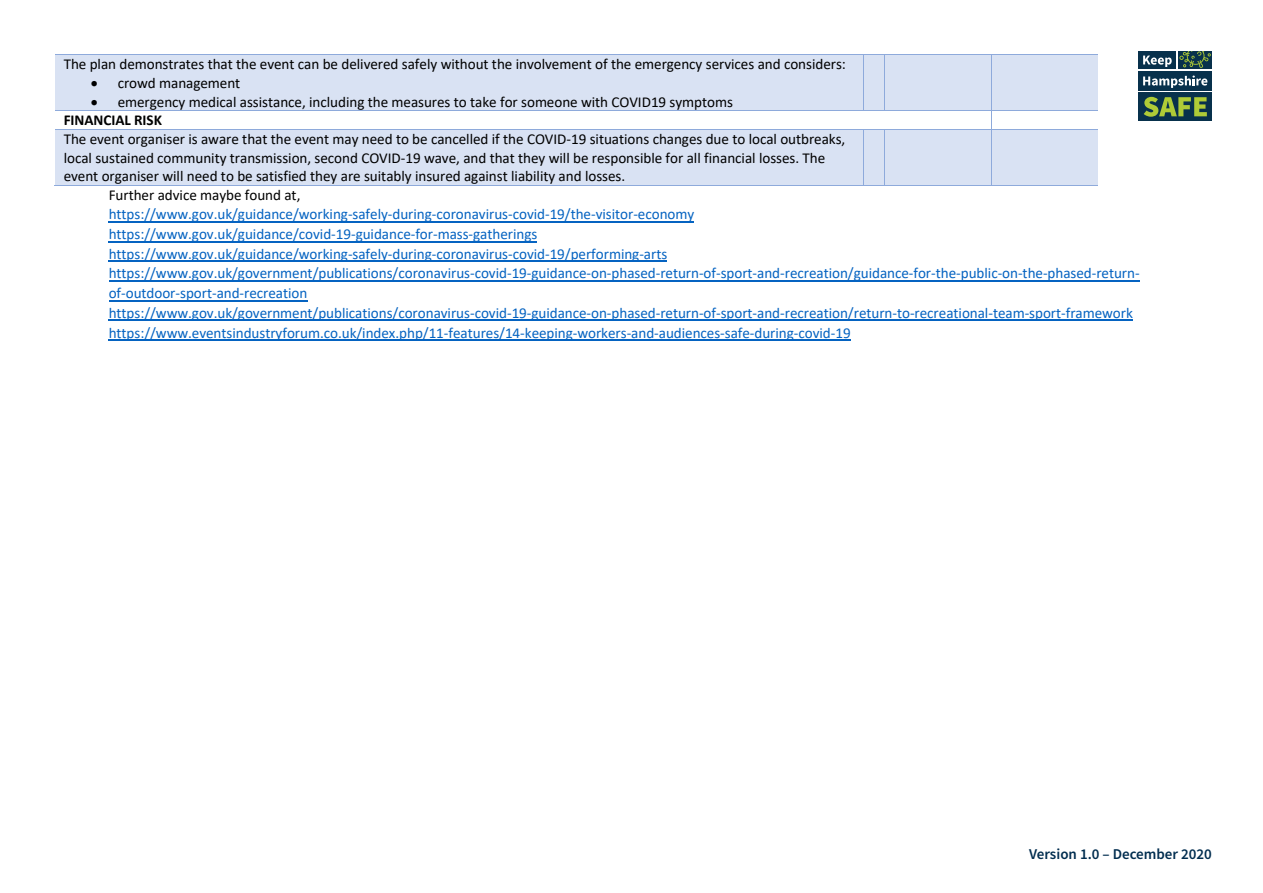
<style>
.page{position:relative;width:1263px;height:893px;background:#fff}
.page>*{position:absolute;margin:0;border:0;box-sizing:border-box;transform-origin:0 0}
.t1{font:15.15px/19.8px "Calibri";letter-spacing:-.005em;color:#0563c1}
.t2{font:15.15px/18.6px "Calibri";letter-spacing:-.005em;color:#000}
.t3{font:600 15px "Source Sans Pro";color:#002d4f}
.s1{font-weight:700}
</style>
<div class="page">
<div style="left:55px;top:54px;width:808px;height:57px;background:#d9e2f3"></div>
<div style="left:55px;top:130px;width:808px;height:55px;background:#d9e2f3"></div>
<hr style="left:109px;top:221px;width:585px;height:1px;background:#0563c1">
<hr style="left:109px;top:241px;width:428px;height:1px;background:#0563c1">
<hr style="left:109px;top:260px;width:558px;height:2px;background:#0563c1">
<hr style="left:109px;top:280px;width:1030px;height:1px;background:#0563c1">
<hr style="left:109px;top:300px;width:198px;height:1px;background:#0563c1">
<hr style="left:109px;top:320px;width:1024px;height:1px;background:#0563c1">
<hr style="left:109px;top:340px;width:742px;height:1px;background:#0563c1">
<div style="left:864px;top:54px;width:21px;height:57px;background:#d9e2f3"></div>
<div style="left:885px;top:54px;width:106px;height:57px;background:#d9e2f3"></div>
<div style="left:991px;top:54px;width:107px;height:57px;background:#d9e2f3"></div>
<hr style="left:55px;top:54px;width:808px;height:1px;background:#8eaadb">
<svg style="left:864px;top:54px;width:21px;height:1px"></svg>
<hr style="left:885px;top:54px;width:106px;height:1px;background:#8eaadb">
<hr style="left:991px;top:54px;width:107px;height:1px;background:#8eaadb">
<hr style="left:863px;top:54px;width:1px;height:57px;background:#8eaadb">
<hr style="left:885px;top:54px;width:1px;height:57px;background:#8eaadb">
<hr style="left:991px;top:54px;width:1px;height:57px;background:#8eaadb">
<hr style="left:55px;top:111px;width:808px;height:1px;background:#8eaadb">
<hr style="left:885px;top:111px;width:106px;height:1px;background:#8eaadb">
<hr style="left:991px;top:111px;width:107px;height:1px;background:#8eaadb">
<div style="left:864px;top:130px;width:21px;height:55px;background:#d9e2f3"></div>
<div style="left:885px;top:130px;width:106px;height:55px;background:#d9e2f3"></div>
<div style="left:991px;top:130px;width:107px;height:55px;background:#d9e2f3"></div>
<hr style="left:55px;top:129px;width:808px;height:1px;background:#8eaadb">
<svg style="left:863px;top:129px;width:22px;height:1px"></svg>
<hr style="left:885px;top:129px;width:106px;height:1px;background:#8eaadb">
<svg style="left:991px;top:112px;width:1px;height:17px"></svg>
<hr style="left:991px;top:129px;width:107px;height:1px;background:#8eaadb">
<hr style="left:54px;top:185px;width:809px;height:1px;background:#8eaadb">
<hr style="left:863px;top:130px;width:1px;height:55px;background:#8eaadb">
<hr style="left:885px;top:130px;width:1px;height:55px;background:#8eaadb">
<svg style="left:863px;top:185px;width:22px;height:1px"></svg>
<hr style="left:885px;top:185px;width:106px;height:1px;background:#8eaadb">
<hr style="left:991px;top:130px;width:1px;height:55px;background:#8eaadb">
<hr style="left:991px;top:185px;width:107px;height:1px;background:#8eaadb">
<div style="left:1178px;top:51px;width:34px;height:18px;background:#08314c"></div>
<div style="left:1138px;top:51px;width:38px;height:18px;background:#08314c"></div>
<svg style="left:1143px;top:56px;width:29px;height:11px"></svg>
<div style="left:1138px;top:71px;width:74px;height:19px;background:#08314c"></div>
<svg style="left:1143px;top:76px;width:64px;height:12px"></svg>
<div style="left:1138px;top:92px;width:74px;height:29px;background:#08314c"></div>
<svg style="left:1144px;top:97px;width:63px;height:20px"></svg>
<svg style="left:1179px;top:51px;width:32px;height:17px"></svg>
<p class="t2" style="left:64px;top:54px;width:784px">The plan demonstrates that the event can be delivered safely without the involvement of the emergency services and considers:</p>
<p class="t2" style="left:91px;top:73px;width:151px">• crowd management</p>
<p class="t2" style="left:64px;top:92px;width:783px;text-indent:27px">• emergency medical assistance, including the measures to take for someone with COVID19 symptoms<br><span class="s1">FINANCIAL RISK<br></span>The event organiser is aware that the event may need to be cancelled if the COVID-19 situations changes due to local outbreaks, local sustained community transmission, second COVID-19 wave, and that they will be responsible for all financial losses. The event organiser will need to be satisfied they are suitably insured against liability and losses.</p>
<p class="t2" style="left:109px;top:185px;width:193px">Further advice maybe found at,</p>
<p class="t1" style="left:109px;top:204px;width:1032px">https://www.gov.uk/guidance/working-safely-during-coronavirus-covid-19/the-visitor-economy<br>https://www.gov.uk/guidance/covid-19-guidance-for-mass-gatherings<br>https://www.gov.uk/guidance/working-safely-during-coronavirus-covid-19/performing-arts https://www.gov.uk/government/publications/coronavirus-covid-19-guidance-on-phased-return-of-sport-and-recreation/guidance-for-the-public-on-the-phased-return&shy;of-outdoor-sport-and-recreation https://www.gov.uk/government/publications/coronavirus-covid-19-guidance-on-phased-return-of-sport-and-recreation/return-to-recreational-team-sport-framework https://www.eventsindustryforum.co.uk/index.php/11-features/14-keeping-workers-and-audiences-safe-during-covid-19</p>
<p class="t3" style="left:1029px;top:844px;width:184px">Version 1.0 – December 2020</p>
</div>
